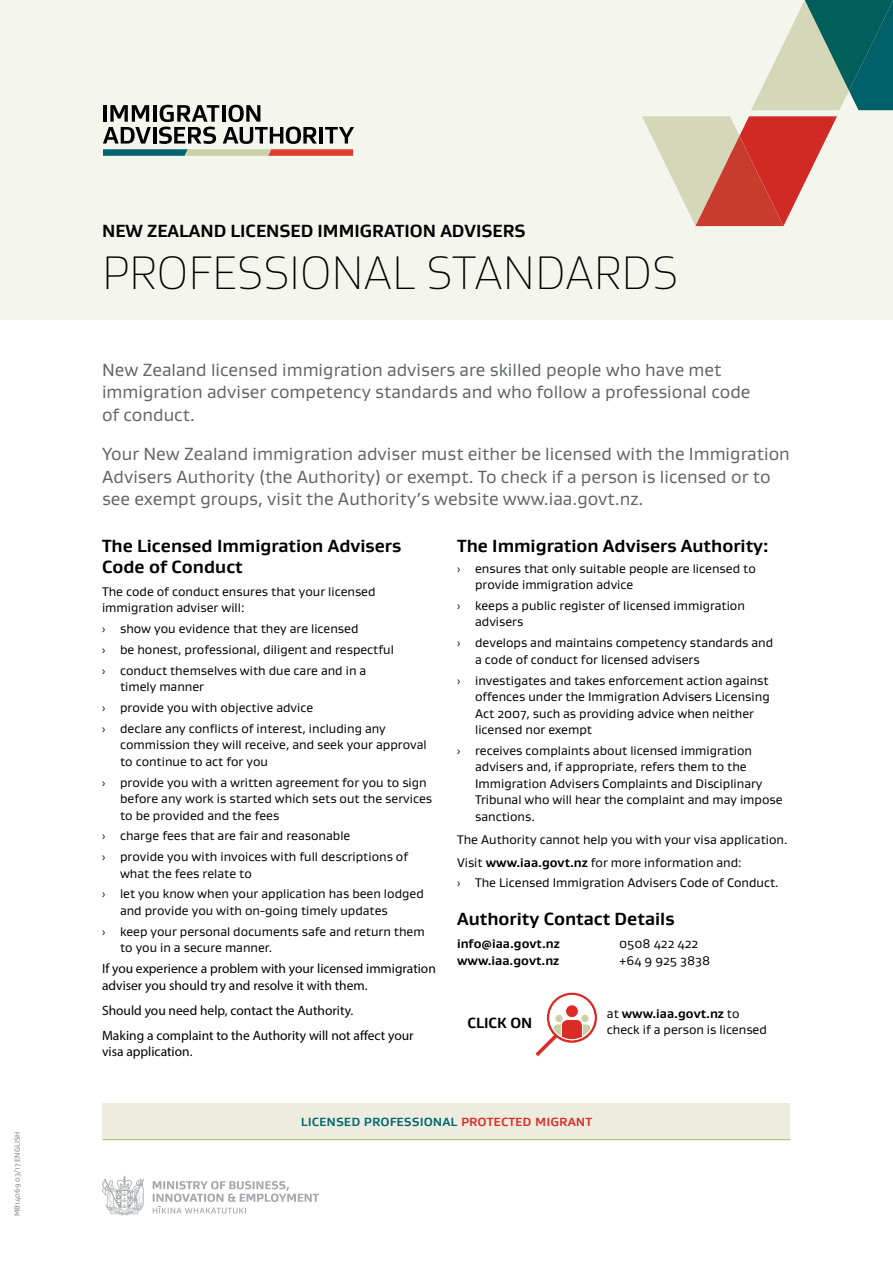
<style>
.page{position:relative;width:893px;height:1263px;background:#fff}
.page>*{position:absolute;margin:0;border:0;box-sizing:border-box;transform-origin:0 0}
.t1{font:100 48px "Gustan";color:#000}
.t2{font:18px/22.5px "Gustan";color:#636466}
.t3{font:700 18px/21px "Gustan";color:#000}
.t4{font:500 15.15px "Gustan";color:#006472}
.t5{font:700 15px "Gustan";color:#000}
.t6{font:13.5px/16.5px "Myriad Pro";color:#000}
.t7{font:12.75px/16.5px "Gustan";color:#000}
.t8{font:700 12.75px "Gustan";color:#000}
.t9{font:12.75px "Myriad Pro";color:#000}
.t10{font:7.5px "Gustan";letter-spacing:.01em;color:#808285}
.s1{font-weight:700}
.s2{font-family:"Myriad Pro"}
.s3{font-weight:400}
.s4{color:#db2b27}
</style>
<div class="page">
<div style="left:0;top:0;width:893px;height:320px;background:#f4f5ec"></div>
<svg style="left:103px;top:105px;width:251px;height:51px"></svg>
<svg style="left:642px;top:116px;width:195px;height:110px"></svg>
<svg style="left:751px;top:0;width:142px;height:110px"></svg>
<svg style="left:535px;top:993px;width:62px;height:63px"></svg>
<div style="left:103px;top:1103px;width:687px;height:37px;background:#eceddf"></div>
<svg style="left:102px;top:1176px;width:42px;height:40px"></svg>
<svg style="left:153px;top:1181px;width:166px;height:32px"></svg>
<hr style="left:103px;top:1139px;width:687px;height:1px;background:#b0b579">
<p class="t10" style="left:13px;top:1216px;width:86px;rotate:-90deg">MB14069 03/17 ENGLISH</p>
<p class="t3" style="left:102px;top:220px;width:425px">NEW ZEALAND LICENSED IMMIGRATION ADVISERS</p>
<p class="t1" style="left:102px;top:243px;width:577px">PROFESSIONAL STANDARDS</p>
<p class="t2" style="left:102px;top:358px;width:650px">New Zealand licensed immigration advisers are skilled people who have met immigration adviser competency standards and who follow a professional code of conduct.</p>
<p class="t2" style="left:102px;top:442px;width:689px">Your New Zealand immigration adviser must either be licensed with the Immigration<br>Advisers Authority (the Authority) or exempt. To check if a person is licensed or to see exempt groups, visit the Authority’s website www.iaa.govt.nz.</p>
<p class="t3" style="left:102px;top:535px;width:301px">The Licensed Immigration Advisers<br>Code of Conduct</p>
<p class="t7" style="left:102px;top:583px;width:275px">The code of conduct ensures that your licensed immigration adviser will:</p>
<p class="t9" style="left:102px;top:621px;width:5px">›</p>
<p class="t7" style="left:120px;top:620px;width:240px">show you evidence that they are licensed</p>
<p class="t9" style="left:102px;top:642px;width:5px">›</p>
<p class="t7" style="left:120px;top:641px;width:275px">be honest, professional, diligent and respectful</p>
<p class="t9" style="left:102px;top:662px;width:5px">›</p>
<p class="t7" style="left:120px;top:662px;width:248px">conduct themselves with due care and in a</p>
<p class="t7" style="left:120px;top:678px;width:86px">timely manner</p>
<p class="t9" style="left:102px;top:700px;width:5px">›</p>
<p class="t7" style="left:120px;top:699px;width:195px">provide you with objective advice</p>
<p class="t9" style="left:102px;top:720px;width:5px">›</p>
<p class="t7" style="left:120px;top:720px;width:267px">declare any conflicts of interest, including any</p>
<p class="t7" style="left:120px;top:736px;width:308px">commission they will receive, and seek your approval</p>
<p class="t7" style="left:120px;top:753px;width:149px">to continue to act for you</p>
<p class="t9" style="left:102px;top:774px;width:5px">›</p>
<p class="t7" style="left:120px;top:773px;width:308px">provide you with a written agreement for you to sign</p>
<p class="t7" style="left:120px;top:790px;width:314px">before any work is started which sets out the services</p>
<p class="t7" style="left:120px;top:806px;width:161px">to be provided and the fees</p>
<p class="t9" style="left:102px;top:828px;width:5px">›</p>
<p class="t7" style="left:120px;top:827px;width:232px">charge fees that are fair and reasonable</p>
<p class="t9" style="left:102px;top:849px;width:5px">›</p>
<p class="t7" style="left:120px;top:848px;width:290px">provide you with invoices with full descriptions of</p>
<p class="t7" style="left:120px;top:865px;width:133px">what the fees relate to</p>
<p class="t9" style="left:102px;top:886px;width:5px">›</p>
<p class="t7" style="left:120px;top:885px;width:305px">let you know when your application has been lodged</p>
<p class="t7" style="left:120px;top:902px;width:269px">and provide you with on-going timely updates</p>
<p class="t9" style="left:102px;top:923px;width:5px">›</p>
<p class="t7" style="left:120px;top:923px;width:306px">keep your personal documents safe and return them</p>
<p class="t7" style="left:120px;top:939px;width:154px">to you in a secure manner.</p>
<p class="t6" style="left:102px;top:960px;width:335px">If you experience a problem with your licensed immigration adviser you should try and resolve it with them.</p>
<p class="t6" style="left:102px;top:1001px;width:253px">Should you need help, contact the Authority.</p>
<p class="t6" style="left:102px;top:1026px;width:313px">Making a complaint to the Authority will not affect your visa application.</p>
<p class="t3" style="left:457px;top:535px;width:313px">The Immigration Advisers Authority:</p>
<p class="t9" style="left:457px;top:560px;width:5px">›</p>
<p class="t7" style="left:475px;top:560px;width:282px">ensures that only suitable people are licensed to provide immigration advice</p>
<p class="t9" style="left:457px;top:598px;width:5px">›</p>
<p class="t7" style="left:475px;top:597px;width:271px">keeps a public register of licensed immigration advisers</p>
<p class="t9" style="left:457px;top:635px;width:5px">›</p>
<p class="t7" style="left:475px;top:634px;width:300px">develops and maintains competency standards and a code of conduct for licensed advisers</p>
<p class="t9" style="left:457px;top:672px;width:5px">›</p>
<p class="t7" style="left:475px;top:671px;width:296px">investigates and takes enforcement action against offences under the Immigration Advisers Licensing Act 2007, such as providing advice when neither licensed nor exempt</p>
<p class="t9" style="left:457px;top:743px;width:5px">›</p>
<p class="t7" style="left:475px;top:742px;width:309px">receives complaints about licensed immigration advisers and, if appropriate, refers them to the Immigration Advisers Complaints and Disciplinary Tribunal who will hear the complaint and may impose sanctions.</p>
<p class="t7" style="left:457px;top:827px;width:332px;line-height:22.8px">The Authority cannot help you with your visa application.<br>Visit <span class="s1">www.iaa.govt.nz</span> for more information and:</p>
<p class="t7" style="left:457px;top:874px;width:323px"><span class="s2">›</span> The Licensed Immigration Advisers Code of Conduct.</p>
<p class="t3" style="left:457px;top:908px;width:219px">Authority Contact Details</p>
<p class="t8" style="left:457px;top:935px;width:104px">info@iaa.govt.nz</p>
<p class="t7" style="left:619px;top:935px;width:81px">0508 422 422</p>
<p class="t8" style="left:457px;top:952px;width:104px">www.iaa.govt.nz</p>
<p class="t7" style="left:619px;top:952px;width:93px">+64 9 925 3838</p>
<h6 class="t8" style="left:607px;top:1005px;width:134px"><span class="s3">at</span> www.iaa.govt.nz <span class="s3">to</span></h6>
<p class="t5" style="left:467px;top:1013px;width:66px">CLICK ON</p>
<p class="t7" style="left:607px;top:1021px;width:161px">check if a person is licensed</p>
<p class="t4" style="left:301px;top:1111px;width:293px">licensed professional <span class="s4">protected migrant</span></p>
</div>
